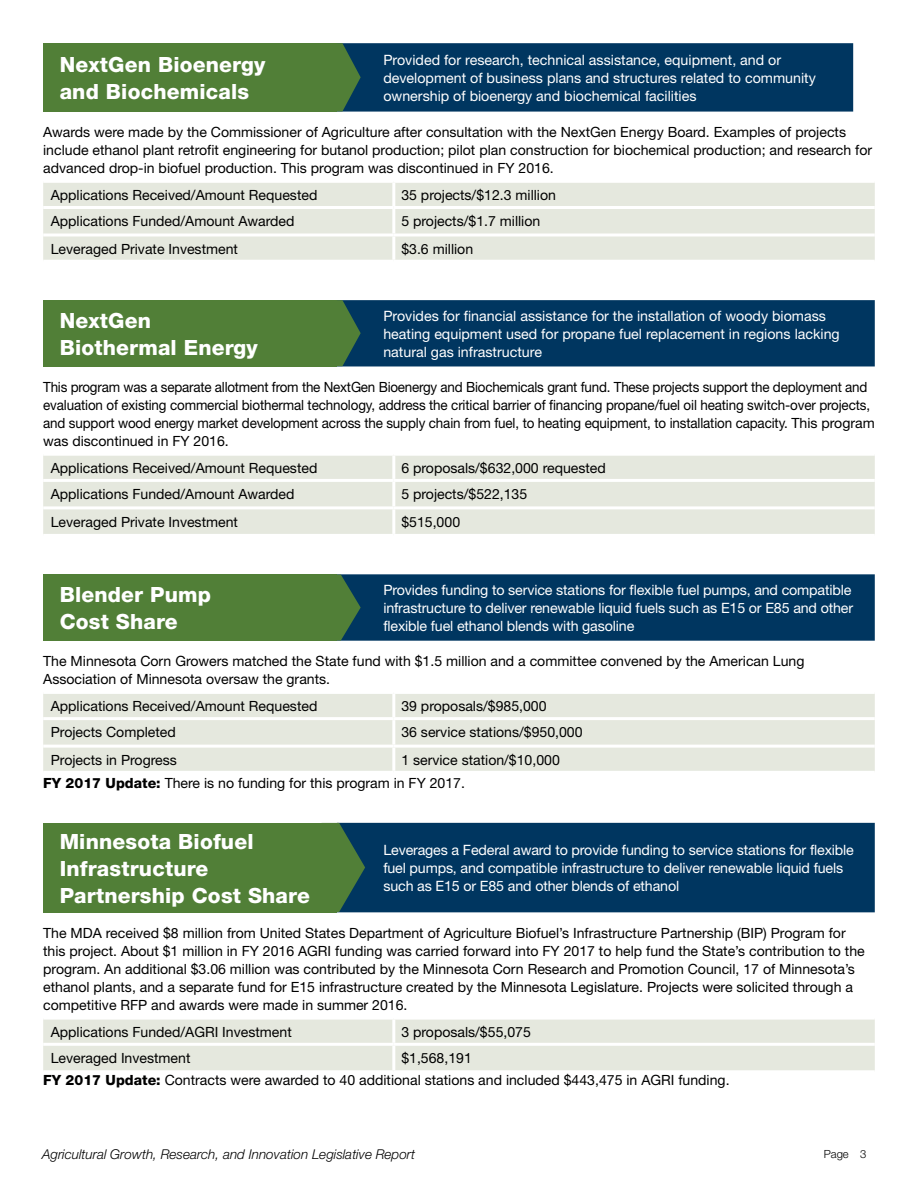
<style>
.page{position:relative;width:918px;height:1188px;background:#fff}
.page>*{position:absolute;margin:0;border:0;box-sizing:border-box;transform-origin:0 0}
.t1{font:800 21px/27px "Helvetica Neue";letter-spacing:.01em;color:#fff}
.t2{font:14.25px/17.9px "Helvetica Neue";color:#fff}
.t3{font:14.1px/18px "Helvetica Neue";color:#000}
.t4{font:14.1px/18px "Helvetica Neue";color:#000;scale:.95 1}
.t5{font:italic 300 13.5px "Helvetica Neue";color:#000}
.t6{font:300 11.25px "Helvetica Neue";color:#000}
.s1{font-weight:800}
</style>
<div class="page">
<div style="left:43px;top:43px;width:294px;height:69px;background:#517f37"></div>
<div style="left:43px;top:183px;width:832px;height:77px;background:#e5e8de"></div>
<hr style="left:43px;top:206px;width:351px;height:3px;background:#fff">
<hr style="left:392px;top:183px;width:3px;height:23px;background:#fff">
<hr style="left:394px;top:206px;width:481px;height:3px;background:#fff">
<hr style="left:392px;top:209px;width:3px;height:25px;background:#fff">
<hr style="left:43px;top:234px;width:351px;height:3px;background:#fff">
<hr style="left:394px;top:234px;width:481px;height:3px;background:#fff">
<hr style="left:392px;top:237px;width:3px;height:23px;background:#fff">
<div style="left:43px;top:300px;width:294px;height:66px;background:#517f37"></div>
<div style="left:43px;top:456px;width:832px;height:78px;background:#e5e8de"></div>
<hr style="left:43px;top:479px;width:351px;height:3px;background:#fff">
<hr style="left:392px;top:456px;width:3px;height:23px;background:#fff">
<hr style="left:394px;top:479px;width:481px;height:3px;background:#fff">
<hr style="left:392px;top:482px;width:3px;height:24px;background:#fff">
<hr style="left:43px;top:506px;width:351px;height:3px;background:#fff">
<hr style="left:394px;top:506px;width:481px;height:3px;background:#fff">
<hr style="left:392px;top:509px;width:3px;height:25px;background:#fff">
<div style="left:43px;top:574px;width:294px;height:67px;background:#517f37"></div>
<div style="left:43px;top:694px;width:832px;height:77px;background:#e5e8de"></div>
<hr style="left:43px;top:717px;width:351px;height:3px;background:#fff">
<hr style="left:392px;top:694px;width:3px;height:23px;background:#fff">
<hr style="left:394px;top:717px;width:481px;height:3px;background:#fff">
<hr style="left:392px;top:720px;width:3px;height:25px;background:#fff">
<hr style="left:43px;top:745px;width:351px;height:3px;background:#fff">
<hr style="left:394px;top:745px;width:481px;height:3px;background:#fff">
<hr style="left:392px;top:748px;width:3px;height:23px;background:#fff">
<div style="left:43px;top:823px;width:294px;height:89px;background:#517f37"></div>
<div style="left:365px;top:823px;width:510px;height:89px;background:#003660"></div>
<div style="left:43px;top:1020px;width:832px;height:50px;background:#e5e8de"></div>
<hr style="left:43px;top:1043px;width:351px;height:3px;background:#fff">
<hr style="left:392px;top:1020px;width:3px;height:23px;background:#fff">
<hr style="left:394px;top:1043px;width:481px;height:3px;background:#fff">
<hr style="left:392px;top:1046px;width:3px;height:24px;background:#fff">
<div style="left:337px;top:43px;width:516px;height:69px;background:#003660"></div>
<div style="left:337px;top:300px;width:538px;height:66px;background:#003660"></div>
<div style="left:337px;top:574px;width:538px;height:67px;background:#003660"></div>
<svg style="left:337px;top:823px;width:28px;height:89px;background:#2b5d49"></svg>
<h1 class="t1" style="left:60px;top:51px;width:207px">NextGen Bioenergy and Biochemicals</h1>
<p class="t2" style="left:383px;top:51px;width:434px">Provided for research, technical assistance, equipment, and or development of business plans and structures related to community ownership of bioenergy and biochemical facilities</p>
<p class="t3" style="left:43px;top:123px;width:830px">Awards were made by the Commissioner of Agriculture after consultation with the NextGen Energy Board. Examples of projects include ethanol plant retrofit engineering for butanol production; pilot plan construction for biochemical production; and research for advanced drop-in biofuel production. This program was discontinued in FY 2016.</p>
<p class="t3" style="left:51px;top:186px;width:268px">Applications Received/Amount Requested</p>
<p class="t3" style="left:401px;top:186px;width:156px">35 projects/$12.3 million</p>
<p class="t3" style="left:51px;top:212px;width:245px">Applications Funded/Amount Awarded</p>
<p class="t3" style="left:401px;top:212px;width:140px">5 projects/$1.7 million</p>
<p class="t3" style="left:51px;top:239px;width:189px">Leveraged Private Investment</p>
<p class="t3" style="left:401px;top:239px;width:73px">$3.6 million</p>
<h1 class="t1" style="left:60px;top:307px;width:200px">NextGen<br>Biothermal Energy</h1>
<p class="t2" style="left:383px;top:307px;width:458px">Provides for financial assistance for the installation of woody biomass heating equipment used for propane fuel replacement in regions lacking natural gas infrastructure</p>
<p class="t4" style="left:43px;top:377px;width:877px">This program was a separate allotment from the NextGen Bioenergy and Biochemicals grant fund. These projects support the deployment and evaluation of existing commercial biothermal technology, address the critical barrier of financing propane/fuel oil heating switch-over projects, and support wood energy market development across the supply chain from fuel, to heating equipment, to installation capacity. This program was discontinued in FY 2016.</p>
<p class="t3" style="left:51px;top:459px;width:268px">Applications Received/Amount Requested</p>
<p class="t3" style="left:401px;top:459px;width:206px">6 proposals/$632,000 requested</p>
<p class="t3" style="left:51px;top:485px;width:245px">Applications Funded/Amount Awarded</p>
<p class="t3" style="left:401px;top:485px;width:127px">5 projects/$522,135</p>
<p class="t3" style="left:51px;top:512px;width:189px">Leveraged Private Investment</p>
<p class="t3" style="left:401px;top:512px;width:60px">$515,000</p>
<h1 class="t1" style="left:60px;top:581px;width:153px">Blender Pump<br>Cost Share</h1>
<p class="t2" style="left:383px;top:581px;width:471px;text-align:justify">Provides funding to service stations for flexible fuel pumps, and compatible infrastructure to deliver renewable liquid fuels such as E15 or E85 and other flexible fuel ethanol blends with gasoline</p>
<p class="t3" style="left:43px;top:652px;width:763px">The Minnesota Corn Growers matched the State fund with $1.5 million and a committee convened by the American Lung<br>Association of Minnesota oversaw the grants.</p>
<p class="t3" style="left:51px;top:697px;width:268px">Applications Received/Amount Requested</p>
<p class="t3" style="left:401px;top:697px;width:147px">39 proposals/$985,000</p>
<p class="t3" style="left:51px;top:723px;width:127px">Projects Completed</p>
<p class="t3" style="left:401px;top:723px;width:183px">36 service stations/$950,000</p>
<p class="t3" style="left:51px;top:751px;width:128px">Projects in Progress</p>
<p class="t3" style="left:43px;top:748px;width:518px;line-height:23.2px;text-indent:358px">1 service station/$10,000<br><span class="s1">FY 2017 Update:</span> There is no funding for this program in FY 2017.</p>
<h1 class="t1" style="left:60px;top:828px;width:252px">Minnesota Biofuel<br>Infrastructure<br>Partnership Cost Share</h1>
<p class="t2" style="left:383px;top:841px;width:472px">Leverages a Federal award to provide funding to service stations for flexible fuel pumps, and compatible infrastructure to deliver renewable liquid fuels such as E15 or E85 and other blends of ethanol</p>
<p class="t3" style="left:43px;top:923px;width:823px">The MDA received $8 million from United States Department of Agriculture Biofuel’s Infrastructure Partnership (BIP) Program for this project. About $1 million in FY 2016 AGRI funding was carried forward into FY 2017 to help fund the State’s contribution to the program. An additional $3.06 million was contributed by the Minnesota Corn Research and Promotion Council, 17 of Minnesota’s ethanol plants, and a separate fund for E15 infrastructure created by the Minnesota Legislature. Projects were solicited through a competitive RFP and awards were made in summer 2016.</p>
<p class="t3" style="left:51px;top:1023px;width:243px">Applications Funded/AGRI Investment</p>
<p class="t3" style="left:401px;top:1023px;width:131px">3 proposals/$55,075</p>
<p class="t3" style="left:51px;top:1049px;width:141px">Leveraged Investment</p>
<p class="t3" style="left:43px;top:1047px;width:688px;line-height:22.4px;text-indent:358px">$1,568,191<br><span class="s1">FY 2017 Update:</span> Contracts were awarded to 40 additional stations and included $443,475 in AGRI funding.</p>
<p class="t5" style="left:42px;top:1146px;width:375px">Agricultural Growth, Research, and Innovation Legislative Report</p>
<p class="t6" style="left:824px;top:1147px;width:44px">Page 3</p>
</div>
